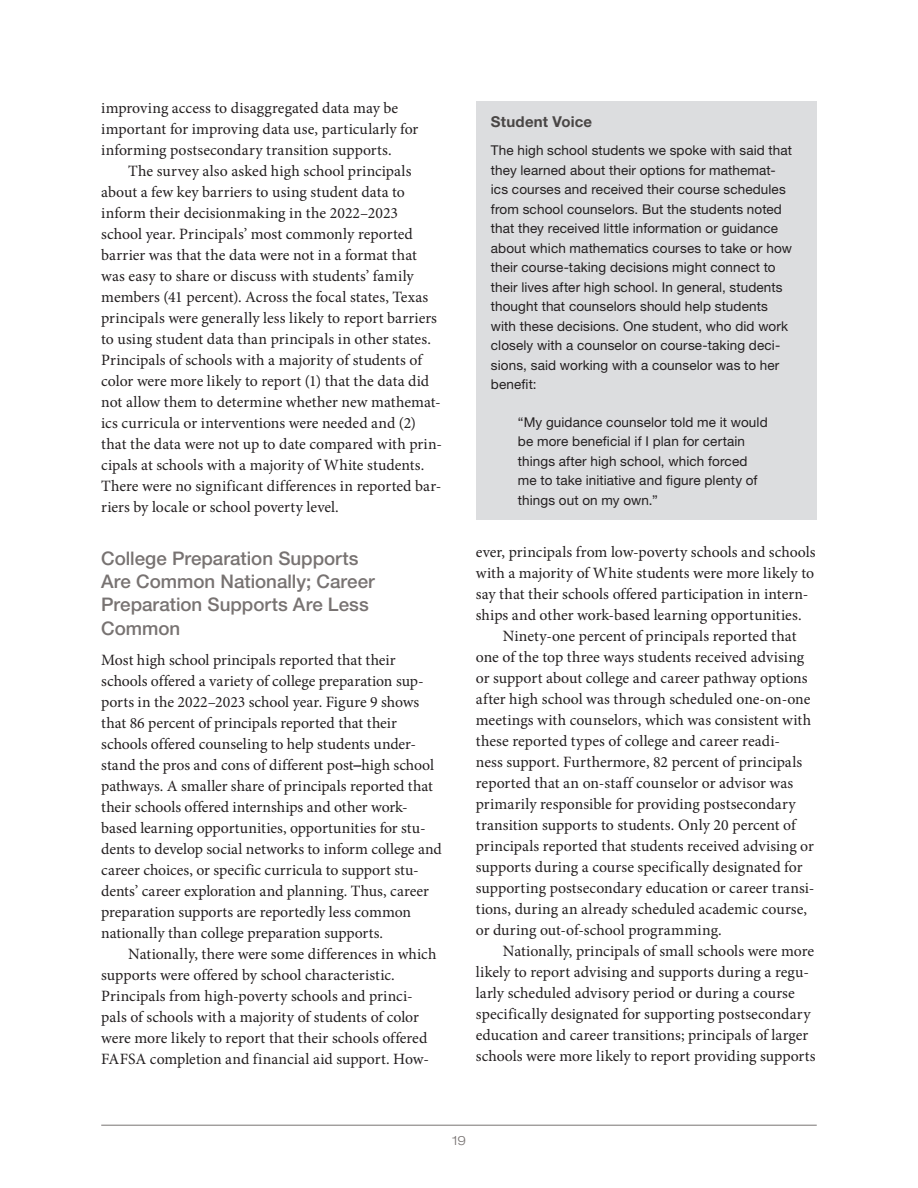
<style>
.page{position:relative;width:918px;height:1188px;background:#fff}
.page>*{position:absolute;margin:0;border:0;box-sizing:border-box;transform-origin:0 0}
.t1{font:500 18.75px/23.2px "Helvetica Neue LT Std";color:#787372}
.t2{font:15.75px/21px "Minion Pro";color:#231f20}
.t3{font:700 15px "Helvetica Neue LT Std";letter-spacing:.015em;color:#494645}
.t4{font:13.5px/19.5px "Helvetica Neue LT Std";letter-spacing:.01em;color:#231f20}
.t5{font:300 expanded 12.75px "Helvetica Neue LT Std";color:#787372}
.s1{font-family:"Alternate Got No 3 D"}
</style>
<div class="page">
<hr style="left:101px;top:1125px;width:716px;height:1px;background:#787372">
<div style="left:476px;top:101px;width:341px;height:419px;background:#dcdddf"></div>
<p class="t2" style="left:101px;top:97px;width:319px">improving access to disaggregated data may be important for improving data use, particularly for informing postsecondary transition supports.</p>
<p class="t2" style="left:101px;top:160px;width:342px;text-indent:27px">The survey also asked high school principals about a few key barriers to using student data to inform their decisionmaking in the 2022–2023 school year. Principals’ most commonly reported barrier was that the data were not in a format that was easy to share or discuss with students’ family members (41 percent). Across the focal states, Texas principals were generally less likely to report barriers to using student data than principals in other states.<br>Principals of schools with a majority of students of color were more likely to report (1) that the data did not allow them to determine whether new mathemat&shy;ics curricula or interventions were needed and (2) that the data were not up to date compared with prin&shy;cipals at schools with a majority of White students.<br>There were no significant differences in reported bar&shy;riers by locale or school poverty level.</p>
<p class="t1" style="left:101px;top:546px;width:275px">College Preparation Supports<br>Are Common Nationally; Career<br>Preparation Supports Are Less<br>Common</p>
<p class="t2" style="left:101px;top:649px;width:342px">Most high school principals reported that their schools offered a variety of college preparation sup&shy;ports in the 2022–2023 school year. Figure 9 shows that 86 percent of principals reported that their schools offered counseling to help students under&shy;stand the pros and cons of different post<span class="s1">—</span>high school pathways. A smaller share of principals reported that their schools offered internships and other work&shy;based learning opportunities, opportunities for stu&shy;dents to develop social networks to inform college and career choices, or specific curricula to support stu&shy;dents’ career exploration and planning. Thus, career preparation supports are reportedly less common nationally than college preparation supports.</p>
<p class="t2" style="left:101px;top:943px;width:337px;text-indent:27px">Nationally, there were some differences in which supports were offered by school characteristic.<br>Principals from high-poverty schools and princi&shy;pals of schools with a majority of students of color were more likely to report that their schools offered FAFSA completion and financial aid support. How-</p>
<p class="t3" style="left:491px;top:112px;width:103px">Student Voice</p>
<p class="t4" style="left:491px;top:141px;width:303px">The high school students we spoke with said that they learned about their options for mathemat&shy;ics courses and received their course schedules from school counselors. But the students noted that they received little information or guidance about which mathematics courses to take or how their course-taking decisions might connect to their lives after high school. In general, students thought that counselors should help students with these decisions. One student, who did work closely with a counselor on course-taking deci&shy;sions, said working with a counselor was to her benefit:</p>
<p class="t4" style="left:518px;top:412px;width:251px">“My guidance counselor told me it would be more beneficial if I plan for certain things after high school, which forced me to take initiative and figure plenty of things out on my own.”</p>
<p class="t2" style="left:476px;top:541px;width:341px">ever, principals from low-poverty schools and schools</p>
<p class="t2" style="left:476px;top:562px;width:340px">with a majority of White students were more likely to</p>
<p class="t2" style="left:476px;top:583px;width:334px">say that their schools offered participation in intern-</p>
<p class="t2" style="left:476px;top:604px;width:327px">ships and other work-based learning opportunities.</p>
<p class="t2" style="left:503px;top:625px;width:295px">Ninety-one percent of principals reported that</p>
<p class="t2" style="left:476px;top:646px;width:330px">one of the top three ways students received advising</p>
<p class="t2" style="left:476px;top:667px;width:333px">or support about college and career pathway options</p>
<p class="t2" style="left:476px;top:688px;width:336px">after high school was through scheduled one-on-one</p>
<p class="t2" style="left:476px;top:709px;width:337px">meetings with counselors, which was consistent with</p>
<p class="t2" style="left:476px;top:730px;width:306px">these reported types of college and career readi-</p>
<p class="t2" style="left:476px;top:751px;width:328px">ness support. Furthermore, 82 percent of principals</p>
<p class="t2" style="left:476px;top:772px;width:319px">reported that an on-staff counselor or advisor was</p>
<p class="t2" style="left:476px;top:793px;width:322px">primarily responsible for providing postsecondary</p>
<p class="t2" style="left:476px;top:814px;width:321px">transition supports to students. Only 20 percent of</p>
<p class="t2" style="left:476px;top:835px;width:340px">principals reported that students received advising or</p>
<p class="t2" style="left:476px;top:856px;width:328px">supports during a course specifically designated for</p>
<p class="t2" style="left:476px;top:877px;width:340px">supporting postsecondary education or career transi-</p>
<p class="t2" style="left:476px;top:898px;width:333px">tions, during an already scheduled academic course,</p>
<p class="t2" style="left:476px;top:919px;width:247px">or during out-of-school programming.</p>
<p class="t2" style="left:503px;top:940px;width:313px">Nationally, principals of small schools were more</p>
<p class="t2" style="left:476px;top:961px;width:335px">likely to report advising and supports during a regu-</p>
<p class="t2" style="left:476px;top:982px;width:320px">larly scheduled advisory period or during a course</p>
<p class="t2" style="left:476px;top:1003px;width:336px">specifically designated for supporting postsecondary</p>
<p class="t2" style="left:476px;top:1024px;width:334px">education and career transitions; principals of larger</p>
<p class="t2" style="left:476px;top:1045px;width:341px">schools were more likely to report providing supports</p>
<p class="t5" style="left:452px;top:1133px;width:15px">19</p>
</div>
